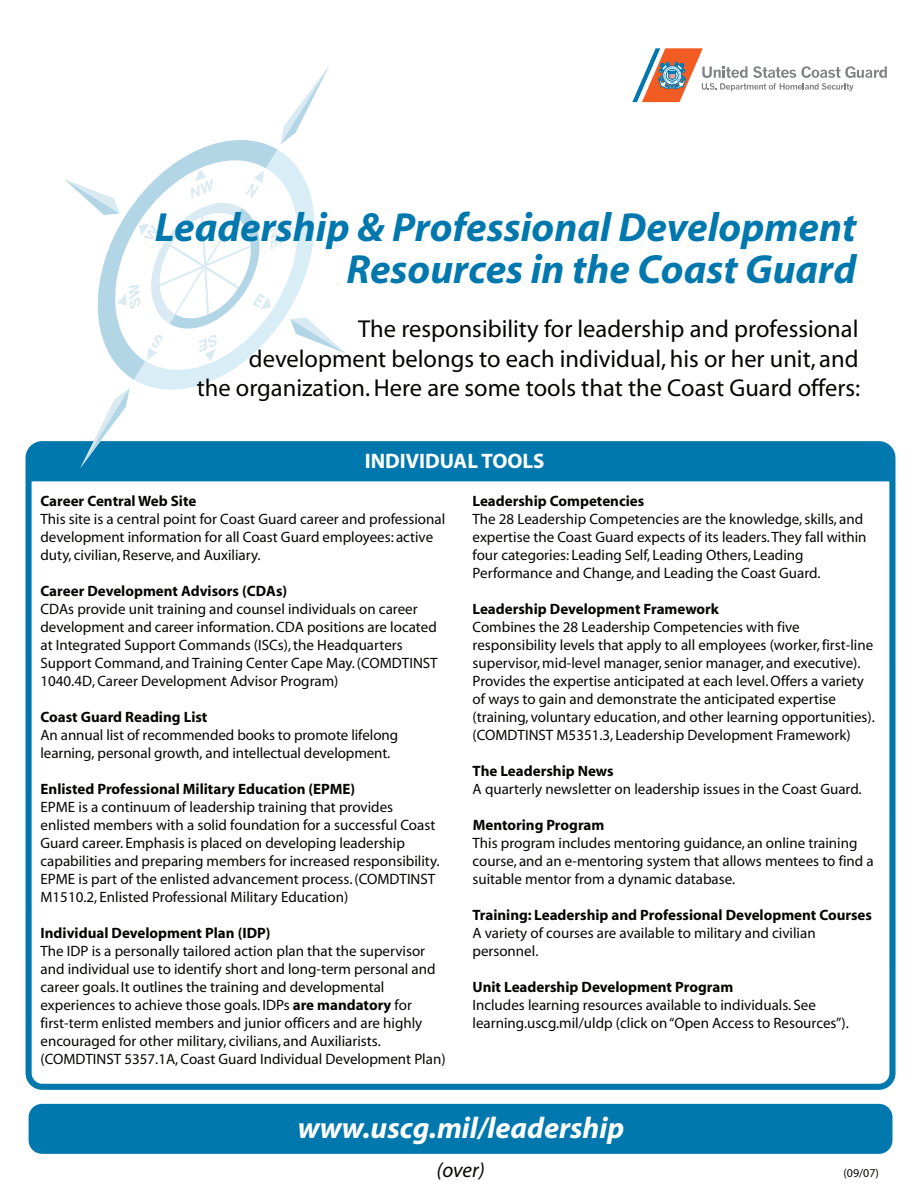
<style>
.page{position:relative;width:918px;height:1188px;background:#fff}
.page>*{position:absolute;margin:0;border:0;box-sizing:border-box;transform-origin:0 0}
.t1{font:italic 700 40.95px/42px "Myriad";color:#0078ae;text-align:right}
.t2{font:italic 700 30px "Myriad";color:#fff}
.t3{font:24.45px/29.4px "Myriad";color:#050504;text-align:right}
.t4{font:700 21px "Myriad";color:#fff}
.t5{font:italic 21px "Myriad";color:#050604}
.t6{font:15px/18px "Myriad";color:#050504}
.t7{font:12px "Myriad";color:#050604}
.s1{font-weight:700}
</style>
<div class="page">
<div style="left:25px;top:441px;width:871px;height:649px;border:6px solid #0078ae;border-radius:14px"></div>
<div style="left:29px;top:1104px;width:863px;height:50px;background:#0078ae;border-radius:14px"></div>
<svg style="left:632px;top:48px;width:255px;height:54px"></svg>
<div style="left:29px;top:441px;width:863px;height:40px;background:#0078ae"></div>
<svg style="left:64px;top:66px;width:282px;height:402px"></svg>
<svg style="left:98px;top:140px;width:216px;height:250px"></svg>
<p class="t1" style="left:155px;top:207px;width:703px">Leadership &amp; Professional Development<br>Resources in the Coast Guard</p>
<p class="t3" style="left:197px;top:316px;width:665px">The responsibility for leadership and professional<br>development belongs to each individual, his or her unit, and<br>the organization.Here are some tools that the Coast Guard offers:</p>
<p class="t4" style="left:365px;top:450px;width:181px">INDIVIDUAL TOOLS</p>
<p class="t6" style="left:41px;top:492px;width:406px"><span class="s1">Career Central Web Site<br></span>This site is a central point for Coast Guard career and professional development information for all Coast Guard employees: active duty, civilian, Reserve, and Auxiliary.</p>
<p class="t6" style="left:41px;top:582px;width:399px"><span class="s1">Career Development Advisors (CDAs)<br></span>CDAs provide unit training and counsel individuals on career development and career information. CDA positions are located at Integrated Support Commands (ISCs), the Headquarters Support Command, and Training Center Cape May. (COMDTINST 1040.4D,Career Development Advisor Program)</p>
<p class="t6" style="left:41px;top:708px;width:359px"><span class="s1">Coast Guard Reading List<br></span>An annual list of recommended books to promote lifelong learning, personal growth, and intellectual development.</p>
<p class="t6" style="left:41px;top:780px;width:400px"><span class="s1">Enlisted Professional Military Education (EPME)<br></span>EPME is a continuum of leadership training that provides enlisted members with a solid foundation for a successful Coast Guard career. Emphasis is placed on developing leadership capabilities and preparing members for increased responsibility.<br>EPME is part of the enlisted advancement process. (COMDTINST M1510.2, Enlisted Professional Military Education)</p>
<p class="t6" style="left:41px;top:924px;width:407px"><span class="s1">Individual Development Plan (IDP)<br></span>The IDP is a personally tailored action plan that the supervisor and individual use to identify short and long-term personal and career goals. It outlines the training and developmental experiences to achieve those goals. IDPs <span class="s1">are mandatory</span> for first-term enlisted members and junior officers and are highly encouraged for other military, civilians, and Auxiliarists. (COMDTINST 5357.1A,Coast Guard Individual Development Plan)</p>
<p class="t6" style="left:473px;top:492px;width:395px"><span class="s1">Leadership Competencies<br></span>The 28 Leadership Competencies are the knowledge, skills, and expertise the Coast Guard expects of its leaders.They fall within four categories: Leading Self, Leading Others, Leading Performance and Change, and Leading the Coast Guard.</p>
<p class="t6" style="left:473px;top:600px;width:404px"><span class="s1">Leadership Development Framework<br></span>Combines the 28 Leadership Competencies with five responsibility levels that apply to all employees (worker, first-line supervisor, mid-level manager, senior manager, and executive).<br>Provides the expertise anticipated at each level.Offers a variety of ways to gain and demonstrate the anticipated expertise (training, voluntary education, and other learning opportunities). (COMDTINST M5351.3, Leadership Development Framework)</p>
<p class="t6" style="left:473px;top:762px;width:391px"><span class="s1">The Leadership News<br></span>A quarterly newsletter on leadership issues in the Coast Guard.</p>
<p class="t6" style="left:473px;top:816px;width:403px"><span class="s1">Mentoring Program<br></span>This program includes mentoring guidance, an online training course, and an e-mentoring system that allows mentees to find a suitable mentor from a dynamic database.</p>
<p class="t6" style="left:473px;top:906px;width:401px"><span class="s1">Training: Leadership and Professional Development Courses<br></span>A variety of courses are available to military and civilian personnel.</p>
<p class="t6" style="left:473px;top:978px;width:378px"><span class="s1">Unit Leadership Development Program<br></span>Includes learning resources available to individuals. See learning.uscg.mil/uldp (click on“Open Access to Resources”).</p>
<p class="t2" style="left:298px;top:1112px;width:328px">www.uscg.mil/leadership</p>
<p class="t5" style="left:436px;top:1159px;width:50px">(over)</p>
<p class="t7" style="left:843px;top:1167px;width:37px">(09/07)</p>
</div>
